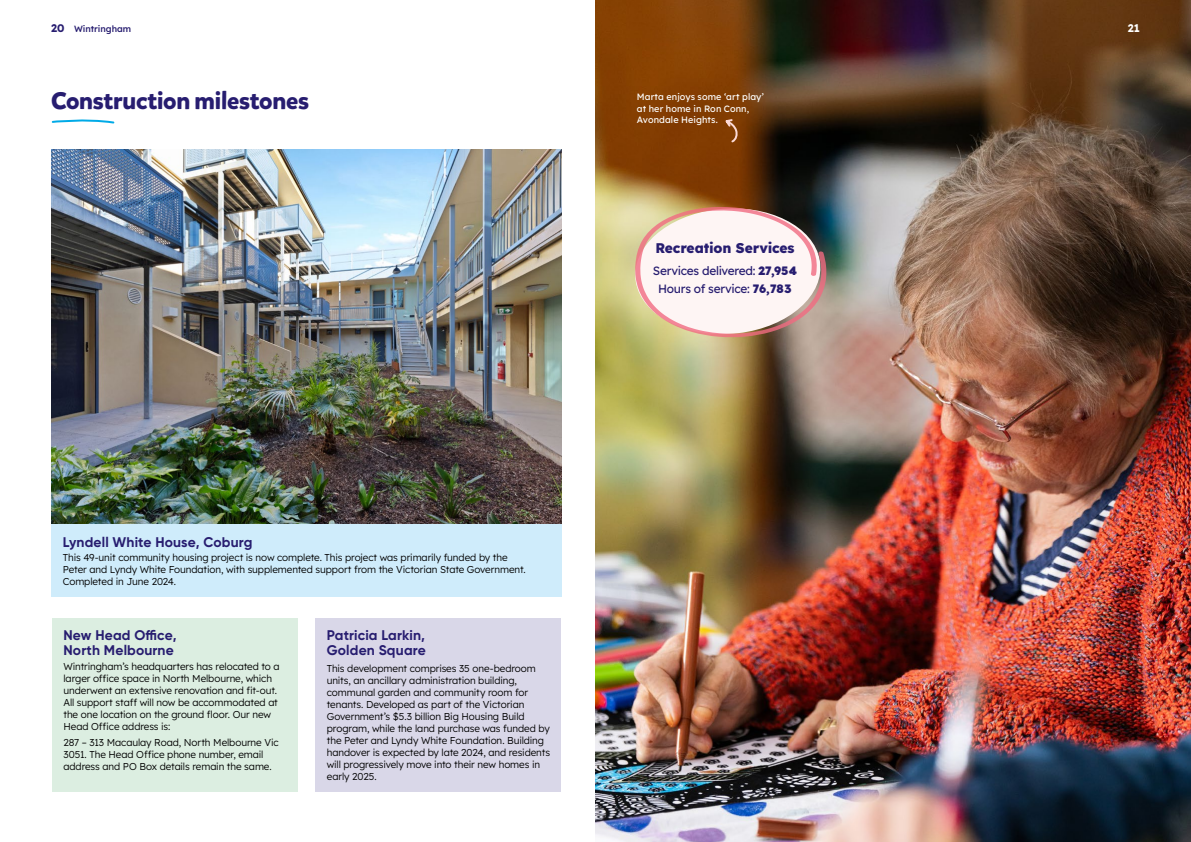
<style>
.page{position:relative;width:1191px;height:842px;background:#fff}
.page>*{position:absolute;margin:0;border:0;box-sizing:border-box;transform-origin:0 0}
.t1{font:700 24px "Mikado";letter-spacing:-.01em;color:#271d70}
.t2{font:700 14px/15px "Gilroy";letter-spacing:.01em;color:#271d70}
.t3{font:800 14px "Lexend";letter-spacing:-.015em;color:#271d70}
.t4{font:12px/18px "Lexend";letter-spacing:-.025em;color:#271d70;text-align:center}
.t5{font:700 11px "Lexend";color:#fff}
.t6{font:300 10px/12px "Lexend";letter-spacing:-.01em;color:#000}
.t7{font:9.2px/11.7px "Lexend";letter-spacing:.01em;color:#fff}
.t8{font:500 9px "Lexend";letter-spacing:-.005em;color:#271d70}
.s1{font-weight:700;font-size:11px}
.s2{font-weight:900}
</style>
<div class="page">
<svg style="left:51px;top:119px;width:64px;height:5px"></svg>
<img style="left:52px;top:150px;width:509px;height:374px">
<div style="left:52px;top:524px;width:510px;height:73px;background:#cfecfb"></div>
<div style="left:52px;top:618px;width:246px;height:173px;background:#dceee1"></div>
<div style="left:315px;top:618px;width:246px;height:173px;background:#d9d7e8"></div>
<img style="left:595px;top:0;width:596px;height:842px">
<svg style="left:630px;top:203px;width:197px;height:136px"></svg>
<svg style="left:723px;top:118px;width:17px;height:26px"></svg>
<p class="t8" style="left:51px;top:22px;width:82px"><span class="s1">20</span> Wintringham</p>
<h1 class="t1" style="left:51px;top:85px;width:259px">Construction milestones</h1>
<p class="t7" style="left:637px;top:90px;width:129px">Marta enjoys some ‘art play’ at her home in Ron Conn,<br>Avondale Heights.</p>
<h2 class="t3" style="left:655px;top:237px;width:141px">Recreation Services</h2>
<p class="t4" style="left:653px;top:261px;width:146px">Services delivered: <span class="s2">27,954<br></span>Hours of service: <span class="s2">76,783</span></p>
<h2 class="t2" style="left:63px;top:534px;width:191px">Lyndell White House, Coburg</h2>
<p class="t6" style="left:63px;top:551px;width:464px">This 49-unit community housing project is now complete. This project was primarily funded by the<br>Peter and Lyndy White Foundation, with supplemented support from the Victorian State Government.<br>Completed in June 2024.</p>
<h2 class="t2" style="left:63px;top:628px;width:115px">New Head Office,<br>North Melbourne</h2>
<p class="t6" style="left:63px;top:660px;width:218px">Wintringham’s headquarters has relocated to a larger office space in North Melbourne, which underwent an extensive renovation and fit-out.<br>All support staff will now be accommodated at the one location on the ground floor. Our new Head Office address is:</p>
<p class="t6" style="left:63px;top:736px;width:217px">287 – 313 Macaulay Road, North Melbourne Vic<br>3051. The Head Office phone number, email address and PO Box details remain the same.</p>
<h2 class="t2" style="left:327px;top:628px;width:101px">Patricia Larkin,<br>Golden Square</h2>
<p class="t6" style="left:327px;top:661px;width:225px">This development comprises 35 one-bedroom units, an ancillary administration building, communal garden and community room for tenants. Developed as part of the Victorian Government’s $5.3 billion Big Housing Build program, while the land purchase was funded by the Peter and Lyndy White Foundation. Building handover is expected by late 2024, and residents will progressively move into their new homes in early 2025.</p>
<p class="t5" style="left:1127px;top:19px;width:14px">21</p>
</div>
